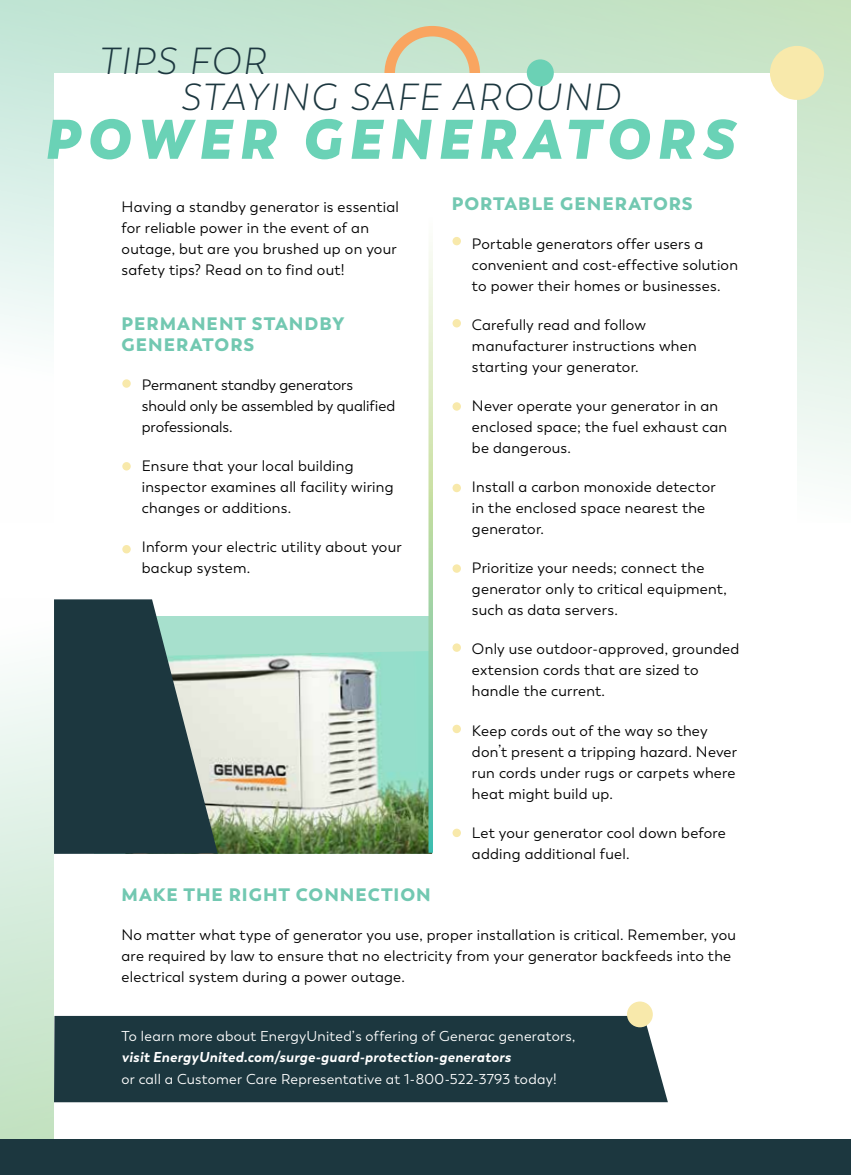
<style>
.page{position:relative;width:851px;height:1175px;background:#fff}
.page>*{position:absolute;margin:0;border:0;box-sizing:border-box;transform-origin:0 0}
.t1{font:italic 800 55.5px "Trenda";letter-spacing:.125em;color:#6ad2b6}
.t2{font:italic 300 37.5px/36px "Trenda";letter-spacing:.05em;color:#1c373f}
.t3{font:900 18px/21px "Trenda";letter-spacing:.055em;color:#72c8b1}
.t4{font:15px/21px "Trenda";letter-spacing:.015em;color:#000}
.t5{font:15px/21px "Trenda";letter-spacing:-.005em;color:#000}
.t6{font:14.25px "Trenda";letter-spacing:.02em;color:#fff}
.t7{font:italic 700 14.25px "Trenda";letter-spacing:.02em;color:#fff}
</style>
<div class="page">
<div style="left:0;top:0;width:850px;height:523px;background:linear-gradient(to bottom,#c0e3cb,#fff)"></div>
<div style="left:0;top:598px;width:435px;height:576px;background:linear-gradient(to bottom,#fdfeff,#badebc)"></div>
<div style="left:384px;top:26px;width:96px;height:96px;border:10px solid #f9a560;border-radius:50%"></div>
<div style="left:54px;top:74px;width:743px;height:519px;background:#fff"></div>
<div style="left:54px;top:218px;width:405px;height:936px;background:#fff"></div>
<div style="left:54px;top:1016px;width:613px;height:86px;background:#1c373f"></div>
<div style="left:0;top:1139px;width:850px;height:35px;background:#1c373f"></div>
<div style="left:94px;top:617px;width:338px;height:237px;background:#a7e0cd"></div>
<img style="left:122px;top:651px;width:310px;height:203px">
<svg style="left:54px;top:599px;width:164px;height:254px;background:#3f585c"></svg>
<div style="left:526px;top:59px;width:28px;height:27px;background:#6bd1b5;border-radius:50%"></div>
<div style="left:770px;top:46px;width:54px;height:54px;background:#f8e9ab;border-radius:50%"></div>
<div style="left:122px;top:379px;width:9px;height:9px;background:#f8e9ab;border-radius:50%"></div>
<div style="left:122px;top:462px;width:9px;height:8px;background:#f8e9ab;border-radius:50%"></div>
<div style="left:122px;top:545px;width:9px;height:8px;background:#f8e9ab;border-radius:50%"></div>
<svg style="left:428px;top:245px;width:5px;height:607px;background:#afdbba"></svg>
<div style="left:452px;top:237px;width:9px;height:8px;background:#f8e9ab;border-radius:50%"></div>
<div style="left:452px;top:319px;width:9px;height:8px;background:#f8e9ab;border-radius:50%"></div>
<div style="left:452px;top:402px;width:9px;height:9px;background:#f8e9ab;border-radius:50%"></div>
<div style="left:452px;top:484px;width:9px;height:8px;background:#f8e9ab;border-radius:50%"></div>
<div style="left:452px;top:564px;width:9px;height:9px;background:#f8e9ab;border-radius:50%"></div>
<div style="left:452px;top:643px;width:9px;height:9px;background:#f8e9ab;border-radius:50%"></div>
<div style="left:452px;top:724px;width:9px;height:9px;background:#f8e9ab;border-radius:50%"></div>
<div style="left:452px;top:828px;width:9px;height:9px;background:#f8e9ab;border-radius:50%"></div>
<div style="left:627px;top:1001px;width:25px;height:26px;background:#f8e9ab;border-radius:50%"></div>
<h2 class="t2" style="left:180px;top:43px;width:441px;text-indent:-82px">TIPS FOR<br>STAYING SAFE AROUND</h2>
<h1 class="t1" style="left:44px;top:103px;width:692px">POWER GENERATORS</h1>
<p class="t4" style="left:122px;top:196px;width:279px">Having a standby generator is essential for reliable power in the event of an outage, but are you brushed up on your safety tips? Read on to find out!</p>
<p class="t3" style="left:122px;top:313px;width:224px">PERMANENT STANDBY<br>GENERATORS</p>
<p class="t5" style="left:142px;top:374px;width:255px">Permanent standby generators should only be assembled by qualified professionals.</p>
<p class="t4" style="left:142px;top:455px;width:253px">Ensure that your local building inspector examines all facility wiring changes or additions.</p>
<p class="t4" style="left:142px;top:536px;width:261px">Inform your electric utility about your backup system.</p>
<p class="t3" style="left:451px;top:193px;width:243px">PORTABLE GENERATORS</p>
<p class="t4" style="left:472px;top:233px;width:267px">Portable generators offer users a convenient and cost-effective solution to power their homes or businesses.</p>
<p class="t4" style="left:472px;top:314px;width:226px">Carefully read and follow manufacturer instructions when starting your generator.</p>
<p class="t4" style="left:472px;top:395px;width:257px">Never operate your generator in an enclosed space; the fuel exhaust can be dangerous.</p>
<p class="t4" style="left:472px;top:477px;width:245px">Install a carbon monoxide detector in the enclosed space nearest the generator.</p>
<p class="t4" style="left:472px;top:558px;width:256px">Prioritize your needs; connect the generator only to critical equipment, such as data servers.</p>
<p class="t4" style="left:472px;top:639px;width:269px">Only use outdoor-approved, grounded extension cords that are sized to handle the current.</p>
<p class="t4" style="left:472px;top:720px;width:267px">Keep cords out of the way so they don t present a tripping hazard. Never</p>
<p class="t4" style="left:472px;top:725px;width:265px;line-height:31.5px;text-indent:26px">,<br>run cords under rugs or carpets where</p>
<p class="t4" style="left:472px;top:783px;width:142px">heat might build up.</p>
<p class="t4" style="left:472px;top:822px;width:255px">Let your generator cool down before adding additional fuel.</p>
<p class="t3" style="left:122px;top:884px;width:310px">MAKE THE RIGHT CONNECTION</p>
<p class="t4" style="left:122px;top:924px;width:616px">No matter what type of generator you use, proper installation is critical. Remember, you are required by law to ensure that no electricity from your generator backfeeds into the electrical system during a power outage.</p>
<p class="t6" style="left:352px;top:1018px;width:5px">,</p>
<p class="t7" style="left:122px;top:1048px;width:391px">visit EnergyUnited.com/surge-guard-protection-generators</p>
<p class="t6" style="left:122px;top:1071px;width:436px">or call a Customer Care Representative at 1-800-522-3793 today!</p>
<p class="t6" style="left:122px;top:1027px;width:455px">To learn more about EnergyUnited s offering of Generac generators,</p>
</div>
